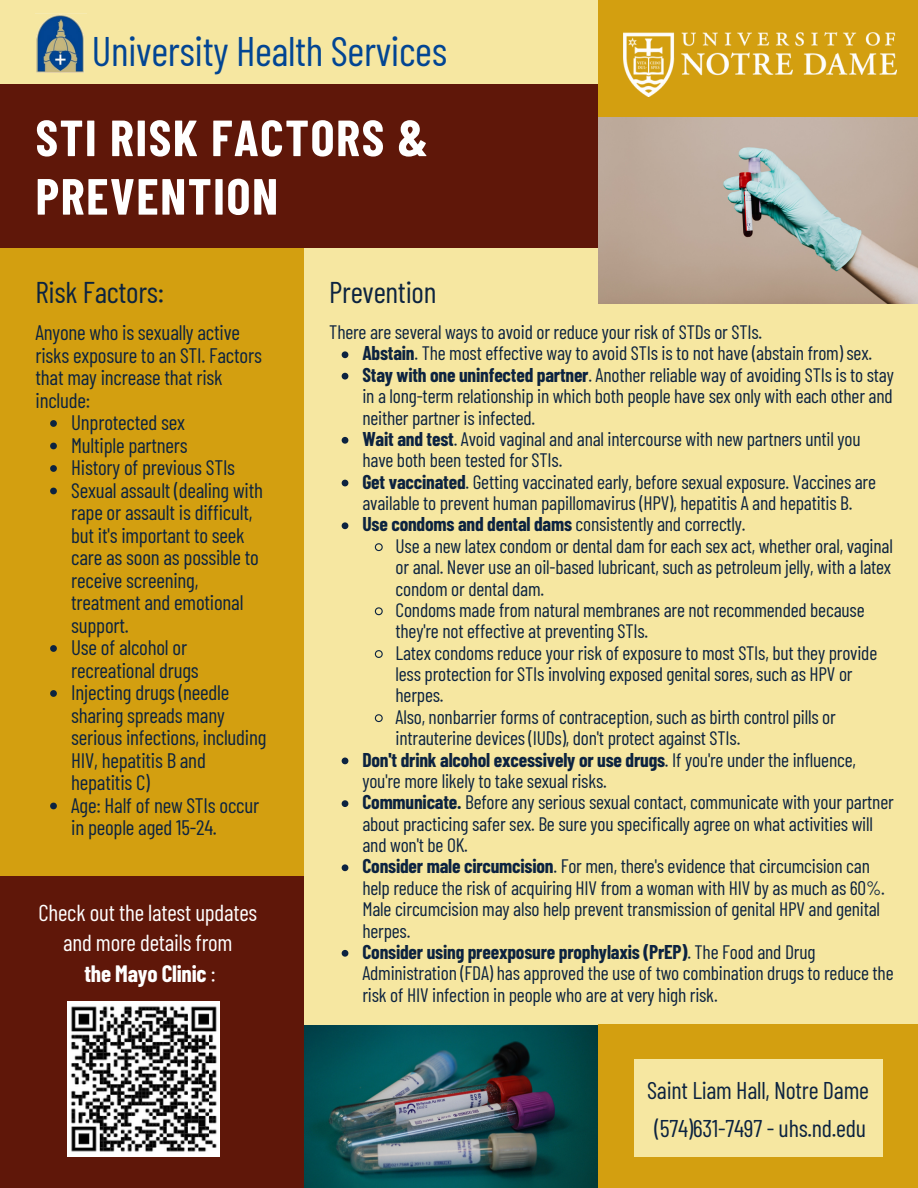
<style>
.page{position:relative;width:918px;height:1188px;background:#fff}
.page>*{position:absolute;margin:0;border:0;box-sizing:border-box;transform-origin:0 0}
.t1{font:700 50.85px/58.5px "Barlow Condensed";letter-spacing:.03em;color:#fff}
.t2{font:41.25px "Barlow Condensed";letter-spacing:-.01em;color:#024593}
.t3{font:30px "Barlow Condensed";letter-spacing:-.01em;color:#0c2340}
.t4{font:24.15px "Barlow Condensed";letter-spacing:-.01em;color:#0c2340}
.t5{font:23.1px/30.3px "Barlow Condensed";letter-spacing:-.01em;color:#fff;text-align:center}
.t6{font:700 23.1px "Barlow Condensed";letter-spacing:-.01em;color:#fff}
.t7{font:21px/22.5px "Barlow Condensed";letter-spacing:-.01em;color:#0c2340}
.t8{font:19.5px/21.3px "Barlow Condensed";letter-spacing:-.01em;color:#0c2340}
.s1{font-weight:400}
.s2{font-weight:700}
</style>
<div class="page">
<img style="left:304px;top:1024px;width:294px;height:164px">
<div style="left:304px;top:248px;width:614px;height:776px;background:#f6e7a1"></div>
<img style="left:598px;top:117px;width:320px;height:187px">
<div style="left:0;top:0;width:879px;height:92px;background:#f6e7a1"></div>
<div style="left:598px;top:0;width:320px;height:117px;background:#d39f10"></div>
<div style="left:0;top:248px;width:304px;height:637px;background:#d39f10"></div>
<div style="left:0;top:877px;width:304px;height:311px;background:#5f1709"></div>
<div style="left:0;top:84px;width:598px;height:163px;background:#5f1709"></div>
<div style="left:598px;top:1024px;width:320px;height:164px;background:#d39f10"></div>
<img style="left:623px;top:32px;width:273px;height:65px">
<div style="left:634px;top:1059px;width:248px;height:98px;background:#f6e7a1"></div>
<img style="left:36px;top:14px;width:49px;height:59px">
<img style="left:67px;top:1001px;width:152px;height:155px">
<svg style="left:342px;top:351px;width:6px;height:7px"></svg>
<svg style="left:342px;top:373px;width:6px;height:7px"></svg>
<svg style="left:342px;top:437px;width:6px;height:7px"></svg>
<svg style="left:342px;top:480px;width:6px;height:6px"></svg>
<svg style="left:342px;top:522px;width:6px;height:7px"></svg>
<svg style="left:374px;top:543px;width:9px;height:9px"></svg>
<svg style="left:374px;top:607px;width:9px;height:9px"></svg>
<svg style="left:374px;top:650px;width:9px;height:8px"></svg>
<svg style="left:374px;top:714px;width:9px;height:9px"></svg>
<svg style="left:342px;top:758px;width:6px;height:6px"></svg>
<svg style="left:342px;top:800px;width:6px;height:7px"></svg>
<svg style="left:342px;top:864px;width:6px;height:7px"></svg>
<svg style="left:342px;top:950px;width:6px;height:7px"></svg>
<svg style="left:50px;top:420px;width:7px;height:7px"></svg>
<svg style="left:50px;top:443px;width:7px;height:6px"></svg>
<svg style="left:50px;top:465px;width:7px;height:7px"></svg>
<svg style="left:50px;top:488px;width:7px;height:6px"></svg>
<svg style="left:50px;top:645px;width:7px;height:7px"></svg>
<svg style="left:50px;top:690px;width:7px;height:7px"></svg>
<svg style="left:50px;top:803px;width:7px;height:6px"></svg>
<p class="t2" style="left:92px;top:25px;width:357px">University Health Services</p>
<p class="t1" style="left:36px;top:107px;width:394px">STI RISK FACTORS &amp;<br>PREVENTION</p>
<p class="t3" style="left:36px;top:273px;width:130px">Risk Factors:</p>
<p class="t7" style="left:36px;top:321px;width:228px">Anyone who is sexually active risks exposure to an STI. Factors that may increase that risk include:</p>
<p class="t7" style="left:71px;top:411px;width:115px">Unprotected sex</p>
<p class="t7" style="left:71px;top:433px;width:118px">Multiple partners</p>
<p class="t7" style="left:71px;top:456px;width:165px">History of previous STIs</p>
<p class="t7" style="left:71px;top:478px;width:193px">Sexual assault (dealing with rape or assault is difficult, but it's important to seek care as soon as possible to receive screening, treatment and emotional support.</p>
<p class="t7" style="left:71px;top:636px;width:129px">Use of alcohol or recreational drugs</p>
<p class="t7" style="left:71px;top:681px;width:197px">Injecting drugs (needle sharing spreads many serious infections, including<br>HIV, hepatitis B and hepatitis C)</p>
<p class="t7" style="left:71px;top:793px;width:190px">Age: Half of new STIs occur in people aged 15-24.</p>
<p class="t5" style="left:38px;top:896px;width:220px">Check out the latest updates and more details from</p>
<p class="t6" style="left:84px;top:958px;width:133px">the Mayo Clinic <span class="s1">:</span></p>
<p class="t3" style="left:329px;top:273px;width:109px">Prevention</p>
<p class="t8" style="left:329px;top:321px;width:434px">There are several ways to avoid or reduce your risk of STDs or STIs.</p>
<p class="t8" style="left:362px;top:342px;width:511px"><span class="s2">Abstain</span>. The most effective way to avoid STIs is to not have (abstain from) sex.</p>
<p class="t8" style="left:362px;top:363px;width:533px;text-align:justify"><span class="s2">Stay with one uninfected partner</span>. Another reliable way of avoiding STIs is to stay in a long-term relationship in which both people have sex only with each other and neither partner is infected.</p>
<p class="t8" style="left:362px;top:427px;width:500px"><span class="s2">Wait and test</span>. Avoid vaginal and anal intercourse with new partners until you have both been tested for STIs.</p>
<p class="t8" style="left:362px;top:470px;width:515px"><span class="s2">Get vaccinated</span>. Getting vaccinated early, before sexual exposure. Vaccines are available to prevent human papillomavirus (HPV), hepatitis A and hepatitis B.</p>
<p class="t8" style="left:362px;top:513px;width:385px"><span class="s2">Use condoms and dental dams</span> consistently and correctly.</p>
<p class="t8" style="left:396px;top:534px;width:499px;text-align:justify">Use a new latex condom or dental dam for each sex act, whether oral, vaginal or anal. Never use an oil-based lubricant, such as petroleum jelly, with a latex condom or dental dam.</p>
<p class="t8" style="left:396px;top:598px;width:471px">Condoms made from natural membranes are not recommended because they're not effective at preventing STIs.</p>
<p class="t8" style="left:396px;top:641px;width:483px">Latex condoms reduce your risk of exposure to most STIs, but they provide less protection for STIs involving exposed genital sores, such as HPV or herpes.</p>
<p class="t8" style="left:396px;top:705px;width:442px">Also, nonbarrier forms of contraception, such as birth control pills or intrauterine devices (IUDs), don't protect against STIs.</p>
<p class="t8" style="left:362px;top:748px;width:495px"><span class="s2">Don't drink alcohol excessively or use drugs</span>. If you're under the influence, you're more likely to take sexual risks.</p>
<p class="t8" style="left:362px;top:791px;width:533px"><span class="s2">Communicate.</span> Before any serious sexual contact, communicate with your partner about practicing safer sex. Be sure you specifically agree on what activities will and won't be OK.</p>
<p class="t8" style="left:362px;top:855px;width:524px"><span class="s2">Consider male circumcision</span>. For men, there's evidence that circumcision can help reduce the risk of acquiring HIV from a woman with HIV by as much as 60%.<br>Male circumcision may also help prevent transmission of genital HPV and genital herpes.</p>
<p class="t8" style="left:362px;top:940px;width:533px"><span class="s2">Consider using preexposure prophylaxis (PrEP)</span>. The Food and Drug<br>Administration (FDA) has approved the use of two combination drugs to reduce the risk of HIV infection in people who are at very high risk.</p>
<p class="t4" style="left:647px;top:1075px;width:223px">Saint Liam Hall, Notre Dame</p>
<p class="t4" style="left:655px;top:1113px;width:213px">(574)631-7497 - uhs.nd.edu</p>
</div>
